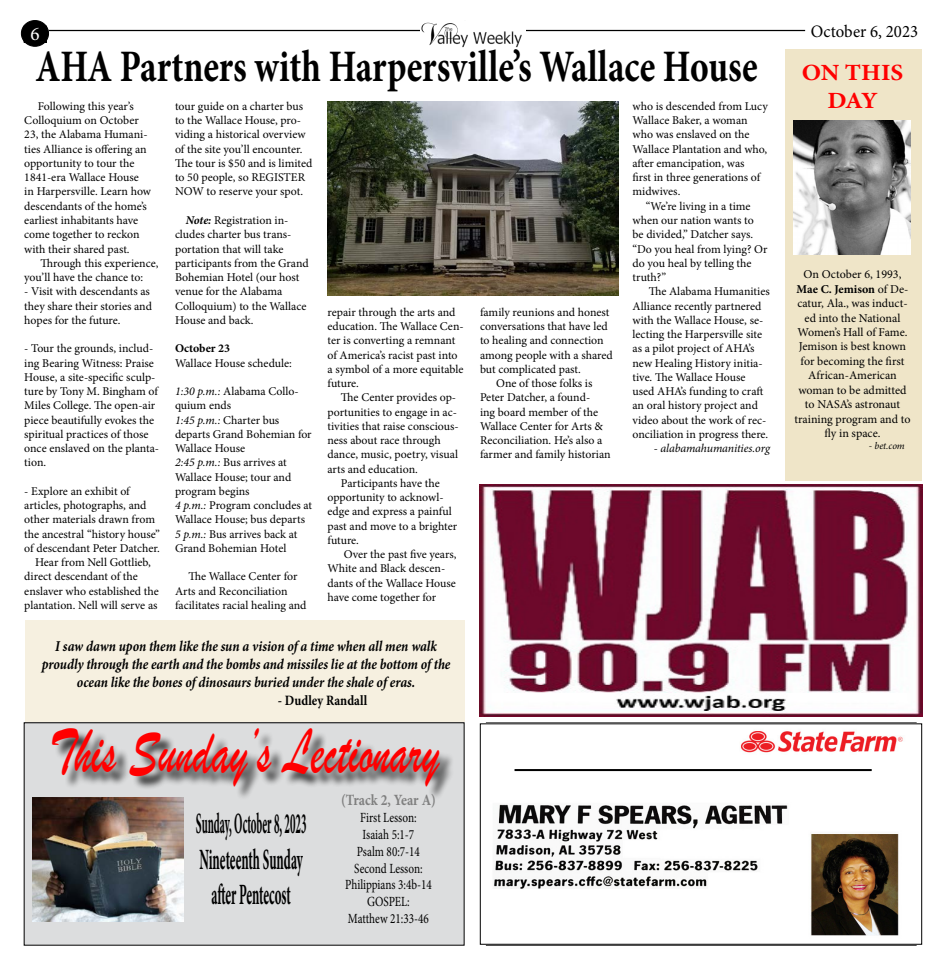
<style>
.page{position:relative;width:945px;height:968px;background:#fff}
.page>*{position:absolute;margin:0;border:0;box-sizing:border-box;transform-origin:0 0}
.t1{font:66.75px "Brush Script";color:#f00;scale:.68 1}
.t2{font:700 45px "Minion Pro";color:#000;scale:.79 1}
.t3{font:700 29.5px/35.4px "Minion Pro";color:#000;text-align:center;scale:.39 1}
.t4{font:700 23.25px/27.9px "Minion Pro";letter-spacing:-.005em;color:#f00;text-align:center;scale:1.09 1}
.t5{font:19.12px "Minion Pro";color:#fff}
.t6{font:17.5px "Minion Pro";color:#000;scale:.96 1}
.t7{font:700 15.62px "Minion Pro";color:#808080;scale:.86 1}
.t8{font:italic 700 15px/18px "Minion Pro";letter-spacing:-.005em;color:#000;text-align:center;scale:.87 1}
.t9{font:700 14.25px "Minion Pro";letter-spacing:.005em;color:#000;scale:.87 1}
.t10{font:14px/16.8px "Minion Pro";color:#000;text-align:center;scale:.8 1}
.t11{font:12px/14.4px "Minion Pro";letter-spacing:-.005em;color:#000;text-align:center}
.t12{font:11.88px/14.2px "Minion Pro";color:#000}
.t13{font:italic 11.88px "Minion Pro";letter-spacing:-.01em;color:#000}
.t14{font:700 11.88px "Minion Pro";color:#000}
.t15{font:italic 10px "Minion Pro";letter-spacing:-.005em;color:#000}
.s1{font-weight:700;font-style:italic}
.s2{font-style:italic}
.s3{font-weight:700}
</style>
<div class="page">
<div style="left:21px;top:21px;width:28px;height:25px;background:#000;border-radius:50%"></div>
<div style="left:21px;top:20px;width:28px;height:26px;border:1px solid #000;border-radius:50%"></div>
<hr style="left:49px;top:30px;width:756px;height:1px;background:#000">
<div style="left:420px;top:20px;width:106px;height:29px;background:#fff"></div>
<img style="left:421px;top:22px;width:101px;height:26px">
<img style="left:493px;top:731px;width:410px;height:205px">
<div style="left:480px;top:723px;width:442px;height:221px;border:1px solid #000"></div>
<hr style="left:515px;top:769px;width:357px;height:2px;background:#000">
<div style="left:24px;top:722px;width:440px;height:223px;background:#dcddde"></div>
<div style="left:55px;top:730px;width:400px;height:71px;background:#000;opacity:.75"></div>
<img style="left:33px;top:797px;width:150px;height:124px">
<div style="left:785px;top:49px;width:137px;height:431px;background:#efe5c8"></div>
<div style="left:25px;top:620px;width:439px;height:101px;background:#f6f0e0"></div>
<img style="left:794px;top:120px;width:117px;height:134px">
<img style="left:480px;top:484px;width:442px;height:232px">
<img style="left:328px;top:101px;width:291px;height:195px">
<h3 class="t5" style="left:31px;top:21px;width:11px">6</h3>
<h3 class="t6" style="left:811px;top:19px;width:113px">October 6, 2023</h3>
<h2 class="t2" style="left:35px;top:35px;width:916px">AHA Partners with Harpersville’s Wallace House</h2>
<p class="t12" style="left:24px;top:99px;width:128px;text-indent:13px">Following this year’s<br>Colloquium on October<br>23, the Alabama Humani&shy;ties Alliance is offering an opportunity to tour the<br>1841-era Wallace House in Harpersville. Learn how descendants of the home’s earliest inhabitants have come together to reckon with their shared past.</p>
<p class="t12" style="left:24px;top:256px;width:136px;text-indent:16px">Through this experience, you’ll have the chance to:</p>
<p class="t12" style="left:24px;top:284px;width:129px">- Visit with descendants as they share their stories and hopes for the future.</p>
<p class="t12" style="left:24px;top:341px;width:136px">- Tour the grounds, includ&shy;ing Bearing Witness: Praise<br>House, a site-specific sculp&shy;ture by Tony M. Bingham of<br>Miles College. The open-air piece beautifully evokes the spiritual practices of those once enslaved on the planta&shy;tion.</p>
<p class="t12" style="left:24px;top:484px;width:107px">- Explore an exhibit of</p>
<p class="t12" style="left:24px;top:498px;width:124px">articles, photographs, and</p>
<p class="t12" style="left:24px;top:512px;width:132px">other materials drawn from</p>
<p class="t12" style="left:24px;top:527px;width:137px">the ancestral “history house”</p>
<p class="t12" style="left:24px;top:541px;width:137px">of descendant Peter Datcher.</p>
<p class="t12" style="left:35px;top:555px;width:117px">Hear from Nell Gottlieb,</p>
<p class="t12" style="left:24px;top:569px;width:115px">direct descendant of the</p>
<p class="t12" style="left:24px;top:584px;width:136px">enslaver who established the</p>
<p class="t12" style="left:24px;top:598px;width:135px">plantation. Nell will serve as</p>
<p class="t12" style="left:175px;top:99px;width:139px">tour guide on a charter bus to the Wallace House, pro&shy;viding a historical overview of the site you’ll encounter.<br>The tour is $50 and is limited to 50 people, so REGISTER<br>NOW to reserve your spot.</p>
<p class="t12" style="left:175px;top:213px;width:135px;text-indent:11px"><span class="s1">Note:</span> Registration in&shy;cludes charter bus trans&shy;portation that will take participants from the Grand<br>Bohemian Hotel (our host venue for the Alabama<br>Colloquium) to the Wallace<br>House and back.</p>
<p class="t14" style="left:175px;top:340px;width:57px">October 23</p>
<p class="t12" style="left:175px;top:356px;width:118px">Wallace House schedule:</p>
<p class="t12" style="left:175px;top:384px;width:139px"><span class="s2">1:30 p.m.:</span> Alabama Collo&shy;quium ends<br><span class="s2">1:45 p.m.:</span> Charter bus departs Grand Bohemian for<br>Wallace House<br><span class="s2">2:45 p.m.:</span> Bus arrives at<br>Wallace House; tour and program begins<br><span class="s2">4 p.m.:</span> Program concludes at<br>Wallace House; bus departs<br><span class="s2">5 p.m.:</span> Bus arrives back at<br>Grand Bohemian Hotel</p>
<p class="t12" style="left:175px;top:569px;width:133px;text-indent:13px">The Wallace Center for<br>Arts and Reconciliation facilitates racial healing and</p>
<p class="t12" style="left:633px;top:99px;width:137px">who is descended from Lucy<br>Wallace Baker, a woman who was enslaved on the<br>Wallace Plantation and who, after emancipation, was<br>first in three generations of midwives.</p>
<p class="t12" style="left:633px;top:199px;width:137px;text-indent:13px">“We’re living in a time when our nation wants to be divided,” Datcher says. “Do you heal from lying? Or do you heal by telling the truth?”</p>
<p class="t12" style="left:633px;top:284px;width:139px;text-indent:16px">The Alabama Humanities<br>Alliance recently partnered with the Wallace House, se&shy;lecting the Harpersville site as a pilot project of AHA’s new Healing History initia&shy;tive. The Wallace House used AHA’s funding to craft an oral history project and video about the work of rec&shy;onciliation in progress there.</p>
<p class="t13" style="left:654px;top:440px;width:118px">- alabamahumanities.org</p>
<p class="t12" style="left:328px;top:305px;width:138px">repair through the arts and education. The Wallace Cen&shy;ter is converting a remnant of America’s racist past into a symbol of a more equitable future.</p>
<p class="t12" style="left:341px;top:390px;width:117px">The Center provides op-</p>
<p class="t12" style="left:328px;top:405px;width:131px">portunities to engage in ac-</p>
<p class="t12" style="left:328px;top:419px;width:133px">tivities that raise conscious-</p>
<p class="t12" style="left:328px;top:433px;width:115px">ness about race through</p>
<p class="t12" style="left:328px;top:447px;width:132px">dance, music, poetry, visual</p>
<p class="t12" style="left:328px;top:462px;width:92px">arts and education.</p>
<p class="t12" style="left:341px;top:476px;width:100px">Participants have the</p>
<p class="t12" style="left:328px;top:490px;width:118px">opportunity to acknowl-</p>
<p class="t12" style="left:328px;top:504px;width:126px">edge and express a painful</p>
<p class="t12" style="left:328px;top:519px;width:131px">past and move to a brighter</p>
<p class="t12" style="left:328px;top:533px;width:33px">future.</p>
<p class="t12" style="left:344px;top:547px;width:114px">Over the past five years,</p>
<p class="t12" style="left:328px;top:561px;width:119px">White and Black descen-</p>
<p class="t12" style="left:328px;top:576px;width:130px">dants of the Wallace House</p>
<p class="t12" style="left:328px;top:590px;width:110px">have come together for</p>
<p class="t12" style="left:480px;top:305px;width:131px">family reunions and honest</p>
<p class="t12" style="left:480px;top:319px;width:129px">conversations that have led</p>
<p class="t12" style="left:480px;top:333px;width:125px">to healing and connection</p>
<p class="t12" style="left:480px;top:348px;width:134px">among people with a shared</p>
<p class="t12" style="left:480px;top:362px;width:102px">but complicated past.</p>
<p class="t12" style="left:496px;top:376px;width:98px">One of those folks is</p>
<p class="t12" style="left:480px;top:390px;width:112px">Peter Datcher, a found-</p>
<p class="t12" style="left:480px;top:405px;width:120px">ing board member of the</p>
<p class="t12" style="left:480px;top:419px;width:125px">Wallace Center for Arts &amp;</p>
<p class="t12" style="left:480px;top:433px;width:124px">Reconciliation. He’s also a</p>
<p class="t12" style="left:480px;top:447px;width:132px">farmer and family historian</p>
<p class="t8" style="left:42px;top:637px;width:471px">I saw dawn upon them like the sun a vision of a time when all men walk proudly through the earth and the bombs and missiles lie at the bottom of the ocean like the bones of dinosaurs buried under the shale of eras.</p>
<p class="t9" style="left:278px;top:690px;width:104px">- Dudley Randall</p>
<h1 class="t1" style="left:49px;top:710px;width:575px">This Sunday’s Lectionary</h1>
<h3 class="t7" style="left:341px;top:789px;width:112px">(Track 2, Year A)</h3>
<p class="t10" style="left:345px;top:809px;width:110px">First Lesson:<br>Isaiah 5:1-7<br>Psalm 80:7-14<br>Second Lesson:<br>Philippians 3:4b-14<br>GOSPEL:<br>Matthew 21:33-46</p>
<h3 class="t3" style="left:196px;top:806px;width:285px">Sunday, October 8, 2023<br>Nineteenth Sunday after Pentecost</h3>
<h3 class="t4" style="left:802px;top:58px;width:95px">ON THIS<br>DAY</h3>
<p class="t11" style="left:794px;top:267px;width:118px">On October 6, 1993,<br><span class="s3">Mae C. Jemison</span> of De&shy;catur, Ala., was induct&shy;ed into the National<br>Women’s Hall of Fame.<br>Jemison is best known for becoming the first<br>African-American woman to be admitted to NASA’s astronaut training program and to fly in space.</p>
<p class="t15" style="left:869px;top:439px;width:37px">- bet.com</p>
</div>
